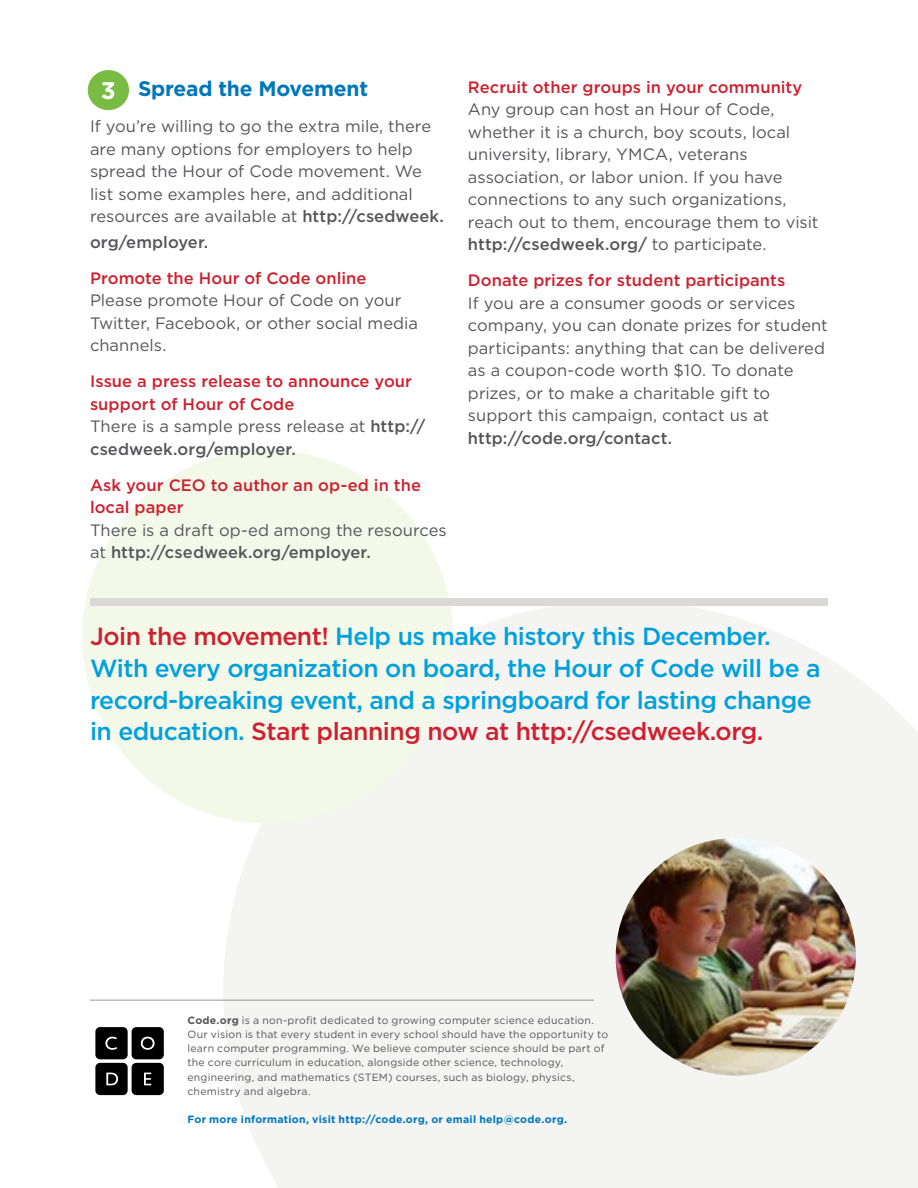
<style>
.page{position:relative;width:918px;height:1188px;background:#fff}
.page>*{position:absolute;margin:0;border:0;box-sizing:border-box;transform-origin:0 0}
.t1{font:500 24.75px/31.8px "Gotham";letter-spacing:-.02em;color:#00a0dd}
.t2{font:700 24px "Gotham";color:#fff}
.t3{font:700 21px "Gotham";letter-spacing:-.01em;color:#0076bb}
.t4{font:16.5px/22.5px "Gotham";color:#55565a}
.t5{font:500 16.5px/22.5px "Gotham";letter-spacing:.005em;color:#ce202e}
.t6{font:500 16.5px "Gotham";letter-spacing:.005em;color:#55565a}
.t7{font:10.5px/14.2px "Gotham";letter-spacing:.02em;color:#55565a}
.t8{font:700 10.5px "Gotham";letter-spacing:.025em;color:#0076bb}
.s1{font-weight:500}
.s2{font-weight:400;color:#55565a}
.s3{color:#55565a}
.s4{color:#ce202e}
.s5{font-weight:700}
</style>
<div class="page">
<div style="left:223px;top:606px;width:695px;height:582px;background:#f4f4f3"></div>
<div style="left:82px;top:450px;width:371px;height:374px;background:#f3f8e9;border-radius:50%"></div>
<div style="left:88px;top:70px;width:41px;height:40px;background:#79bc43;border-radius:50%"></div>
<div style="left:90px;top:598px;width:738px;height:8px;background:#dbd9d8"></div>
<div style="left:95px;top:1027px;width:33px;height:32px;background:#000;border-radius:5px"></div>
<div style="left:132px;top:1027px;width:32px;height:32px;background:#000;border-radius:5px"></div>
<div style="left:95px;top:1063px;width:33px;height:32px;background:#000;border-radius:5px"></div>
<div style="left:132px;top:1063px;width:32px;height:32px;background:#000;border-radius:5px"></div>
<svg style="left:141px;top:1037px;width:14px;height:13px"></svg>
<svg style="left:106px;top:1073px;width:12px;height:12px"></svg>
<svg style="left:144px;top:1073px;width:7px;height:12px"></svg>
<svg style="left:105px;top:1037px;width:12px;height:13px"></svg>
<hr style="left:90px;top:1000px;width:504px;height:1px;background:#98969a">
<img style="left:616px;top:838px;width:240px;height:238px">
<p class="t3" style="left:138px;top:75px;width:232px">Spread the Movement</p>
<p class="t4" style="left:90px;top:115px;width:355px">If you’re willing to go the extra mile, there are many options for employers to help spread the Hour of Code movement. We list some examples here, and additional resources are available at <span class="s1">http://csedweek.</span></p>
<p class="t6" style="left:90px;top:231px;width:120px">org/employer.</p>
<p class="t5" style="left:90px;top:266px;width:278px">Promote the Hour of Code online</p>
<p class="t4" style="left:90px;top:289px;width:330px">Please promote Hour of Code on your<br>Twitter, Facebook, or other social media channels.</p>
<p class="t5" style="left:90px;top:370px;width:337px">Issue a press release to announce your support of Hour of Code<br><span class="s2">There is a sample press release at</span> <span class="s3">http:// csedweek.org/employer.</span></p>
<p class="t5" style="left:90px;top:473px;width:333px">Ask your CEO to author an op-ed in the local paper</p>
<p class="t4" style="left:90px;top:518px;width:358px">There is a draft op-ed among the resources at <span class="s1">http://csedweek.org/employer.</span></p>
<h2 class="t2" style="left:101px;top:75px;width:16px">3</h2>
<p class="t5" style="left:468px;top:75px;width:336px">Recruit other groups in your community</p>
<p class="t4" style="left:468px;top:98px;width:352px">Any group can host an Hour of Code, whether it is a church, boy scouts, local university, library, YMCA, veterans association, or labor union. If you have connections to any such organizations, reach out to them, encourage them to visit <span class="s1">http://csedweek.org/</span> to participate.</p>
<p class="t5" style="left:468px;top:269px;width:319px">Donate prizes for student participants</p>
<p class="t4" style="left:468px;top:291px;width:361px">If you are a consumer goods or services company, you can donate prizes for student participants: anything that can be delivered as a coupon-code worth $10. To donate prizes, or to make a charitable gift to support this campaign, contact us at</p>
<p class="t6" style="left:468px;top:427px;width:206px">http://code.org/contact.</p>
<h1 class="t1" style="left:90px;top:620px;width:732px"><span class="s4">Join the movement!</span> Help us make history this December.<br>With every organization on board, the Hour of Code will be a record-breaking event, and a springboard for lasting change in education. <span class="s4">Start planning now at http://csedweek.org.</span></h1>
<p class="t7" style="left:187px;top:1013px;width:422px"><span class="s5">Code.org</span> is a non-profit dedicated to growing computer science education.<br>Our vision is that every student in every school should have the opportunity to learn computer programming. We believe computer science should be part of the core curriculum in education, alongside other science, technology, engineering, and mathematics (STEM) courses, such as biology, physics, chemistry and algebra.</p>
<p class="t8" style="left:187px;top:1112px;width:381px">For more information, visit http://code.org, or email help@code.org.</p>
</div>
